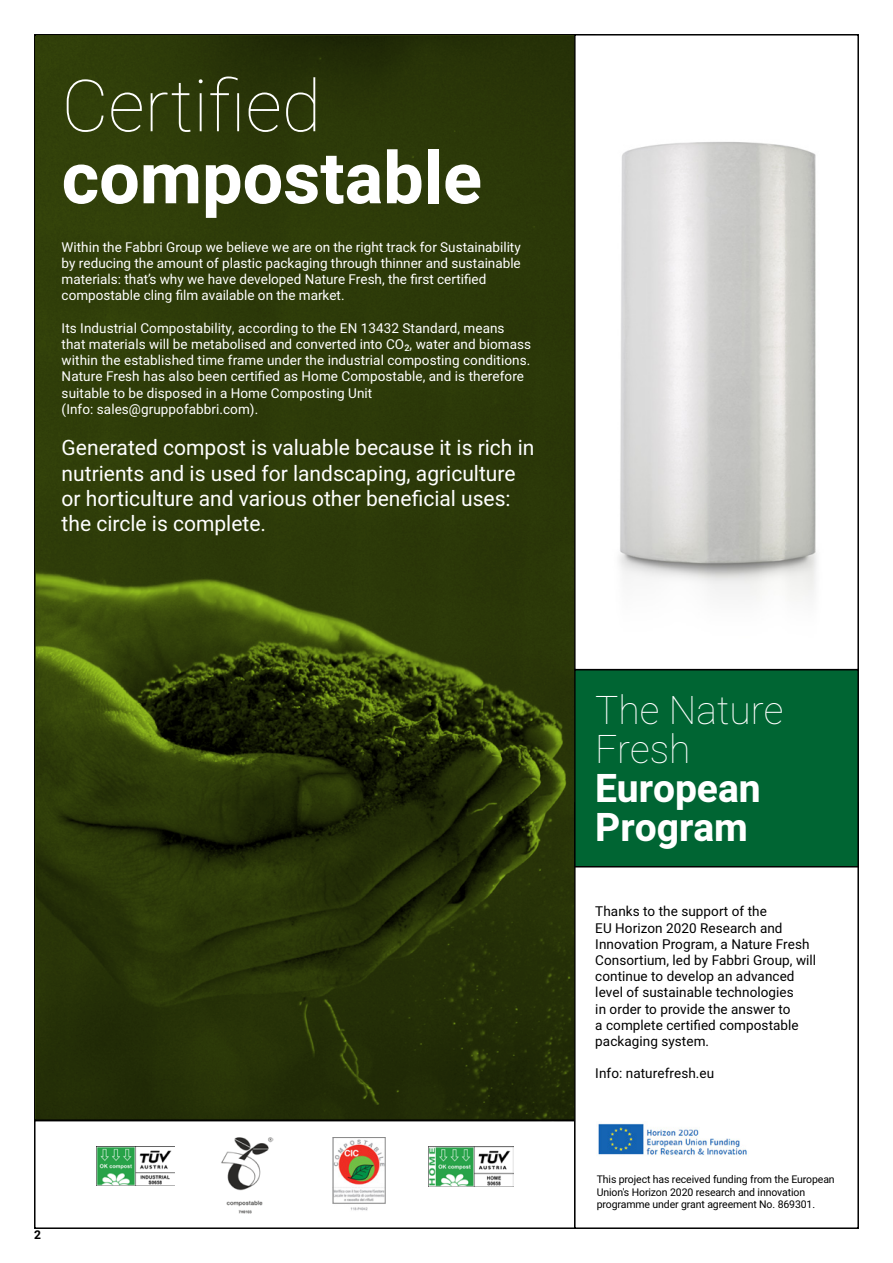
<style>
.page{position:relative;width:893px;height:1263px;background:#fff}
.page>*{position:absolute;margin:0;border:0;box-sizing:border-box;transform-origin:0 0}
.t1{font:700 72px "Heebo";color:#fff}
.t2{font:100 72px "Heebo";color:#fff}
.t3{font:700 39px/39px "Heebo";color:#fff}
.t4{font:100 39px/39px "Heebo";color:#fff}
.t5{font:21px/25.2px "Heebo";color:#fff}
.t6{font:13.5px/16.2px "Heebo";letter-spacing:.005em;color:#fff}
.t7{font:13.5px/16.2px "Heebo";letter-spacing:.005em;color:#000}
.t8{font:700 12px "Heebo";color:#000}
.t9{font:10.5px/12.6px "Heebo";letter-spacing:-.01em;color:#000}
</style>
<div class="page">
<div style="left:34px;top:1120px;width:542px;height:109px;background:#fff;border:2px solid #000"></div>
<img style="left:36px;top:36px;width:538px;height:1085px">
<svg style="left:573px;top:34px;width:286px;height:637px"></svg>
<div style="left:574px;top:802px;width:285px;height:427px;background:#fff;border:2px solid #000"></div>
<div style="left:574px;top:669px;width:285px;height:198px;background:#006533;border:2px solid #000"></div>
<img style="left:598px;top:1123px;width:149px;height:32px">
<img style="left:96px;top:1147px;width:78px;height:39px">
<img style="left:221px;top:1137px;width:53px;height:77px">
<img style="left:428px;top:1147px;width:85px;height:39px">
<img style="left:333px;top:1139px;width:52px;height:72px">
<div style="left:333px;top:1137px;width:52px;height:66px;border:1px solid #878787"></div>
<h1 class="t2" style="left:62px;top:56px;width:261px">Certified</h1>
<h1 class="t1" style="left:62px;top:128px;width:422px">compostable</h1>
<p class="t6" style="left:62px;top:239px;width:461px">Within the Fabbri Group we believe we are on the right track for Sustainability by reducing the amount of plastic packaging through thinner and sustainable materials: that’s why we have developed Nature Fresh, the first certified compostable cling film available on the market.</p>
<p class="t6" style="left:62px;top:320px;width:471px">Its Industrial Compostability, according to the EN 13432 Standard, means that materials will be metabolised and converted into CO<sub>2</sub>, water and biomass within the established time frame under the industrial composting conditions.<br>Nature Fresh has also been certified as Home Compostable, and is therefore suitable to be disposed in a Home Composting Unit<br>(Info: sales@gruppofabbri.com).</p>
<h3 class="t5" style="left:62px;top:435px;width:474px">Generated compost is valuable because it is rich in nutrients and is used for landscaping, agriculture or horticulture and various other beneficial uses: the circle is complete.</h3>
<p class="t8" style="left:34px;top:1227px;width:8px">2</p>
<h2 class="t4" style="left:595px;top:690px;width:190px">The Nature<br>Fresh</h2>
<h2 class="t3" style="left:595px;top:770px;width:167px">European<br>Program</h2>
<p class="t7" style="left:595px;top:903px;width:222px">Thanks to the support of the<br>EU Horizon 2020 Research and<br>Innovation Program, a Nature Fresh<br>Consortium, led by Fabbri Group, will continue to develop an advanced level of sustainable technologies<br>in order to provide the answer to<br>a complete certified compostable packaging system.</p>
<p class="t7" style="left:595px;top:1065px;width:120px">Info: naturefresh.eu</p>
<p class="t9" style="left:597px;top:1173px;width:240px">This project has received funding from the European<br>Union's Horizon 2020 research and innovation programme under grant agreement No. 869301.</p>
</div>
